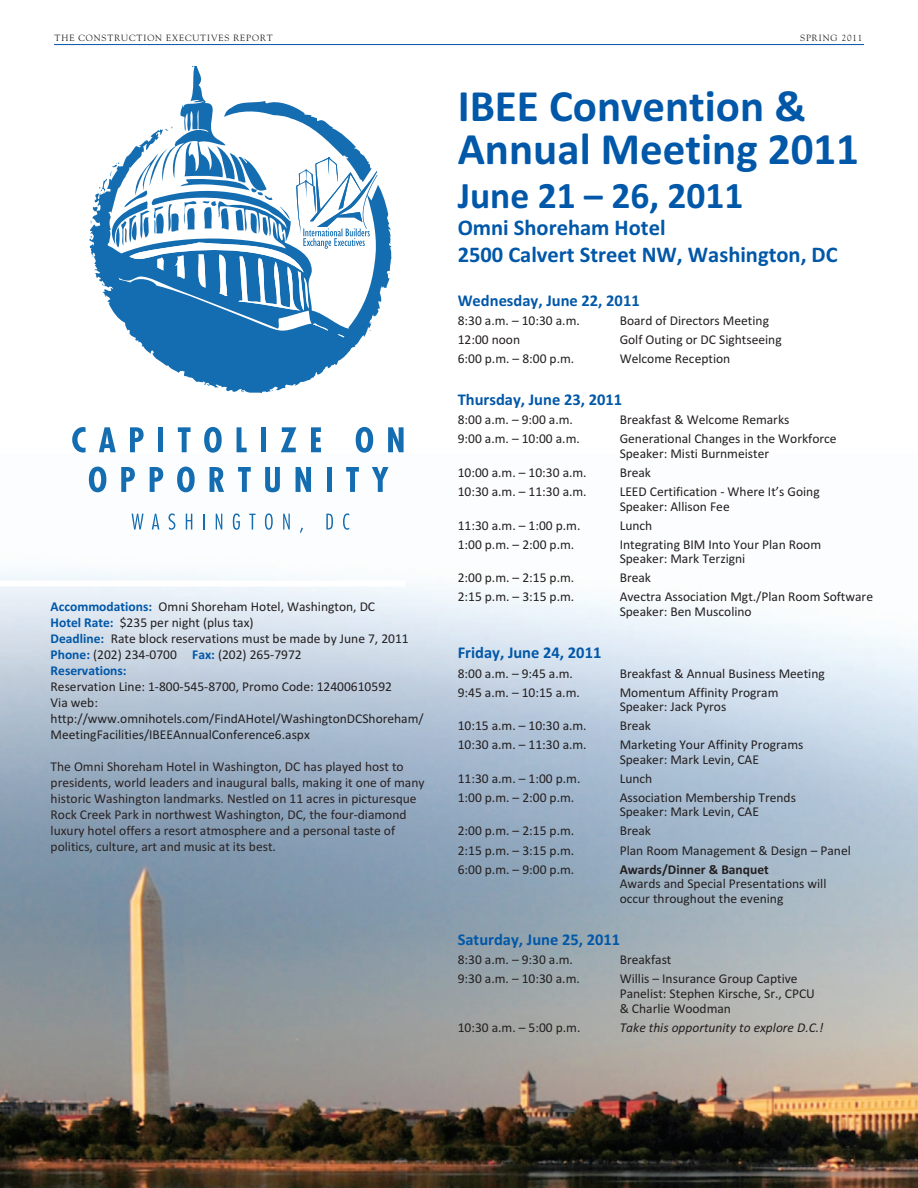
<style>
.page{position:relative;width:918px;height:1188px;background:#fff}
.page>*{position:absolute;margin:0;border:0;box-sizing:border-box;transform-origin:0 0}
.t1{font:700 45px/43.5px "Calibri";color:#0157a8}
.t2{font:700 37.5px "Calibri";color:#0157a8}
.t3{font:700 22.5px/27px "Calibri";color:#0157a8}
.t4{font:700 16.5px "Calibri";color:#0157a8}
.t5{font:13.5px/14.5px "Calibri";color:#231f20}
.t6{font:13.5px/16px "Calibri";color:#2a2223}
.t7{font:italic 13.5px "Calibri";color:#231f20}
.t8{font:700 13.5px "Calibri";color:#231f20}
.t9{font:9px "Goudy";letter-spacing:.1em;color:#231f20}
.s1{font-weight:700;color:#0157a8}
</style>
<div class="page">
<hr style="left:54px;top:44px;width:810px;height:1px;background:#0157a8">
<img style="left:0;top:466px;width:918px;height:722px">
<svg style="left:72px;top:427px;width:14px;height:26px"></svg>
<svg style="left:99px;top:427px;width:17px;height:25px"></svg>
<svg style="left:130px;top:427px;width:14px;height:25px"></svg>
<div style="left:158px;top:427px;width:5px;height:25px;background:#146db1"></div>
<svg style="left:178px;top:427px;width:13px;height:25px"></svg>
<svg style="left:204px;top:427px;width:18px;height:26px"></svg>
<svg style="left:237px;top:427px;width:10px;height:25px"></svg>
<div style="left:261px;top:427px;width:5px;height:25px;background:#146db1"></div>
<svg style="left:281px;top:427px;width:15px;height:25px"></svg>
<svg style="left:311px;top:427px;width:10px;height:25px"></svg>
<svg style="left:356px;top:427px;width:17px;height:26px"></svg>
<svg style="left:388px;top:427px;width:16px;height:25px"></svg>
<svg style="left:89px;top:467px;width:17px;height:25px"></svg>
<svg style="left:121px;top:466px;width:14px;height:26px"></svg>
<svg style="left:150px;top:466px;width:13px;height:26px"></svg>
<svg style="left:177px;top:467px;width:18px;height:25px"></svg>
<svg style="left:210px;top:467px;width:14px;height:25px"></svg>
<svg style="left:238px;top:467px;width:13px;height:25px"></svg>
<svg style="left:265px;top:467px;width:15px;height:25px"></svg>
<svg style="left:296px;top:467px;width:15px;height:25px"></svg>
<div style="left:327px;top:467px;width:5px;height:25px;background:#146db1"></div>
<svg style="left:346px;top:467px;width:13px;height:25px"></svg>
<svg style="left:372px;top:467px;width:17px;height:25px"></svg>
<svg style="left:132px;top:514px;width:12px;height:16px"></svg>
<svg style="left:152px;top:514px;width:7px;height:16px"></svg>
<svg style="left:168px;top:513px;width:7px;height:17px"></svg>
<svg style="left:186px;top:514px;width:6px;height:16px"></svg>
<svg style="left:203px;top:514px;width:2px;height:16px"></svg>
<svg style="left:216px;top:514px;width:6px;height:16px"></svg>
<svg style="left:233px;top:513px;width:7px;height:17px"></svg>
<svg style="left:249px;top:514px;width:7px;height:16px"></svg>
<svg style="left:265px;top:513px;width:8px;height:17px"></svg>
<svg style="left:283px;top:514px;width:7px;height:16px"></svg>
<svg style="left:300px;top:528px;width:3px;height:5px"></svg>
<svg style="left:326px;top:514px;width:7px;height:16px"></svg>
<svg style="left:343px;top:513px;width:6px;height:17px"></svg>
<svg style="left:89px;top:193px;width:10px;height:85px"></svg>
<svg style="left:99px;top:66px;width:293px;height:327px"></svg>
<div style="left:0;top:580px;width:405px;height:6px;background:#fff"></div>
<p class="t9" style="left:55px;top:34px;width:220px">THE CONSTRUCTION EXECUTIVES REPORT</p>
<p class="t9" style="left:800px;top:34px;width:64px">SPRING 2011</p>
<p class="t5" style="left:51px;top:599px;width:360px;line-height:16px"><span class="s1">Accommodations:</span> Omni Shoreham Hotel, Washington, DC <span class="s1">Hotel Rate:</span> $235 per night (plus tax)<br><span class="s1">Deadline:</span> Rate block reservations must be made by June 7, 2011<br><span class="s1">Phone:</span> (202) 234-0700 <span class="s1">Fax:</span> (202) 265-7972<br><span class="s1">Reservations:</span></p>
<p class="t5" style="left:51px;top:679px;width:375px;line-height:16px">Reservation Line: 1-800-545-8700, Promo Code: 12400610592<br>Via web: http://www.omnihotels.com/FindAHotel/WashingtonDCShoreham/ MeetingFacilities/IBEEAnnualConference6.aspx</p>
<p class="t6" style="left:51px;top:760px;width:375px">The Omni Shoreham Hotel in Washington, DC has played host to presidents, world leaders and inaugural balls, making it one of many historic Washington landmarks. Nestled on 11 acres in picturesque Rock Creek Park in northwest Washington, DC, the four-diamond luxury hotel offers a resort atmosphere and a personal taste of politics, culture, art and music at its best.</p>
<h1 class="t1" style="left:458px;top:88px;width:403px">IBEE Convention &amp;<br>Annual Meeting 2011</h1>
<h2 class="t2" style="left:458px;top:182px;width:287px">June 21 – 26, 2011</h2>
<h3 class="t3" style="left:458px;top:216px;width:381px">Omni Shoreham Hotel<br>2500 Calvert Street NW, Washington, DC</h3>
<p class="t4" style="left:458px;top:294px;width:184px">Wednesday, June 22, 2011</p>
<p class="t5" style="left:458px;top:314px;width:124px">8:30 a.m. – 10:30 a.m.</p>
<p class="t5" style="left:620px;top:314px;width:151px">Board of Directors Meeting</p>
<p class="t5" style="left:458px;top:333px;width:64px">12:00 noon</p>
<p class="t5" style="left:620px;top:333px;width:164px">Golf Outing or DC Sightseeing</p>
<p class="t5" style="left:458px;top:352px;width:118px">6:00 p.m. – 8:00 p.m.</p>
<p class="t5" style="left:620px;top:352px;width:112px">Welcome Reception</p>
<p class="t4" style="left:458px;top:394px;width:166px">Thursday, June 23, 2011</p>
<p class="t5" style="left:458px;top:414px;width:117px">8:00 a.m. – 9:00 a.m.</p>
<p class="t5" style="left:620px;top:414px;width:171px">Breakfast &amp; Welcome Remarks</p>
<p class="t5" style="left:458px;top:433px;width:124px">9:00 a.m. – 10:00 a.m.</p>
<p class="t5" style="left:620px;top:433px;width:218px">Generational Changes in the Workforce<br>Speaker: Misti Burnmeister</p>
<p class="t5" style="left:458px;top:466px;width:131px">10:00 a.m. – 10:30 a.m.</p>
<p class="t5" style="left:620px;top:466px;width:33px">Break</p>
<p class="t5" style="left:458px;top:485px;width:131px">10:30 a.m. – 11:30 a.m.</p>
<p class="t5" style="left:620px;top:485px;width:202px">LEED Certification - Where It’s Going<br>Speaker: Allison Fee</p>
<p class="t5" style="left:458px;top:519px;width:124px">11:30 a.m. – 1:00 p.m.</p>
<p class="t5" style="left:620px;top:519px;width:34px">Lunch</p>
<p class="t5" style="left:458px;top:538px;width:118px">1:00 p.m. – 2:00 p.m.</p>
<p class="t5" style="left:620px;top:538px;width:203px">Integrating BIM Into Your Plan Room<br>Speaker: Mark Terzigni</p>
<p class="t5" style="left:458px;top:572px;width:118px">2:00 p.m. – 2:15 p.m.</p>
<p class="t5" style="left:620px;top:572px;width:33px">Break</p>
<p class="t5" style="left:458px;top:591px;width:118px">2:15 p.m. – 3:15 p.m.</p>
<p class="t5" style="left:620px;top:591px;width:255px">Avectra Association Mgt./Plan Room Software<br>Speaker: Ben Muscolino</p>
<p class="t4" style="left:458px;top:647px;width:145px">Friday, June 24, 2011</p>
<p class="t5" style="left:458px;top:667px;width:117px">8:00 a.m. – 9:45 a.m.</p>
<p class="t5" style="left:620px;top:667px;width:207px">Breakfast &amp; Annual Business Meeting</p>
<p class="t5" style="left:458px;top:686px;width:124px">9:45 a.m. – 10:15 a.m.</p>
<p class="t5" style="left:620px;top:686px;width:160px">Momentum Affinity Program<br>Speaker: Jack Pyros</p>
<p class="t5" style="left:458px;top:720px;width:131px">10:15 a.m. – 10:30 a.m.</p>
<p class="t5" style="left:620px;top:720px;width:33px">Break</p>
<p class="t5" style="left:458px;top:739px;width:131px">10:30 a.m. – 11:30 a.m.</p>
<p class="t5" style="left:620px;top:739px;width:185px">Marketing Your Affinity Programs<br>Speaker: Mark Levin, CAE</p>
<p class="t5" style="left:458px;top:772px;width:124px">11:30 a.m. – 1:00 p.m.</p>
<p class="t5" style="left:620px;top:772px;width:34px">Lunch</p>
<p class="t5" style="left:458px;top:791px;width:118px">1:00 p.m. – 2:00 p.m.</p>
<p class="t5" style="left:620px;top:791px;width:178px">Association Membership Trends<br>Speaker: Mark Levin, CAE</p>
<p class="t5" style="left:458px;top:825px;width:118px">2:00 p.m. – 2:15 p.m.</p>
<p class="t5" style="left:620px;top:825px;width:33px">Break</p>
<p class="t5" style="left:458px;top:844px;width:118px">2:15 p.m. – 3:15 p.m.</p>
<p class="t5" style="left:620px;top:844px;width:233px">Plan Room Management &amp; Design – Panel</p>
<p class="t5" style="left:458px;top:863px;width:118px">6:00 p.m. – 9:00 p.m.</p>
<p class="t8" style="left:620px;top:864px;width:151px">Awards/Dinner &amp; Banquet</p>
<p class="t5" style="left:620px;top:877px;width:208px">Awards and Special Presentations will occur throughout the evening</p>
<p class="t4" style="left:458px;top:934px;width:164px">Saturday, June 25, 2011</p>
<p class="t5" style="left:458px;top:954px;width:117px">8:30 a.m. – 9:30 a.m.</p>
<p class="t5" style="left:620px;top:954px;width:53px">Breakfast</p>
<p class="t5" style="left:458px;top:973px;width:124px">9:30 a.m. – 10:30 a.m.</p>
<p class="t5" style="left:620px;top:973px;width:197px">Willis – Insurance Group Captive<br>Panelist: Stephen Kirsche, Sr., CPCU &amp; Charlie Woodman</p>
<p class="t5" style="left:458px;top:1021px;width:124px">10:30 a.m. – 5:00 p.m.</p>
<p class="t7" style="left:620px;top:1019px;width:205px">Take this opportunity to explore D.C.!</p>
</div>
